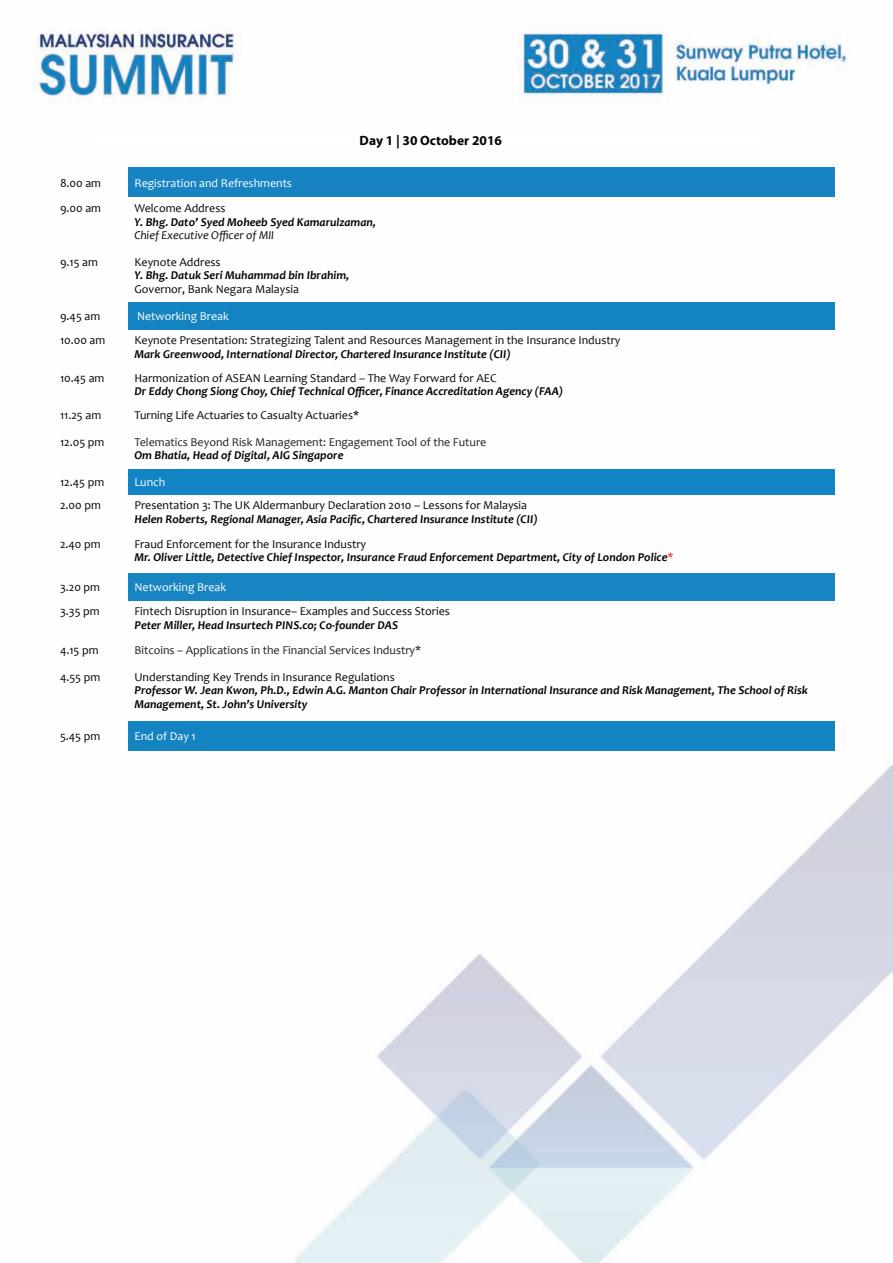
<style>
.page{position:relative;width:893px;height:1263px;background:#fff}
.page>*{position:absolute;margin:0;border:0;box-sizing:border-box;transform-origin:0 0}
.t1{font:700 13.5px "Myriad Pro";color:#040503}
.t2{font:italic 700 12px/13.5px "Candara";color:#040503}
.t3{font:12px "Candara";color:#040503}
.t4{font:12px "Candara";color:#231f20}
.t5{font:12px "Candara";color:#fff}
.t6{font:italic 12px "Candara";color:#040503}
.s1{font-weight:400;font-style:normal;color:#ee2123}
</style>
<div class="page">
<img style="left:35px;top:29px;width:858px;height:1234px">
<div style="left:98px;top:132px;width:667px;height:16px;background:#fff;border-radius:4px"></div>
<div style="left:128px;top:167px;width:707px;height:30px;background:#1783c2"></div>
<div style="left:128px;top:302px;width:707px;height:28px;background:#1483c1"></div>
<div style="left:128px;top:469px;width:707px;height:26px;background:#1283c3"></div>
<div style="left:128px;top:573px;width:707px;height:28px;background:#1984c2"></div>
<div style="left:128px;top:721px;width:707px;height:30px;background:#1483c2"></div>
<p class="t1" style="left:360px;top:132px;width:144px">Day 1 | 30 October 2016</p>
<p class="t3" style="left:60px;top:175px;width:43px">8.00 am</p>
<p class="t5" style="left:134px;top:175px;width:159px">Registration and Refreshments</p>
<p class="t3" style="left:60px;top:201px;width:43px">9.00 am</p>
<p class="t3" style="left:134px;top:201px;width:92px">Welcome Address</p>
<p class="t2" style="left:134px;top:215px;width:243px">Y. Bhg. Dato’ Syed Moheeb Syed Kamarulzaman,</p>
<p class="t6" style="left:134px;top:228px;width:141px">Chief Executive Officer of MII</p>
<p class="t3" style="left:60px;top:254px;width:40px">9.15 am</p>
<p class="t3" style="left:134px;top:254px;width:88px">Keynote Address</p>
<p class="t2" style="left:134px;top:268px;width:216px">Y. Bhg. Datuk Seri Muhammad bin Ibrahim,</p>
<p class="t3" style="left:134px;top:281px;width:166px">Governor, Bank Negara Malaysia</p>
<p class="t3" style="left:60px;top:309px;width:42px">9.45 am</p>
<p class="t5" style="left:137px;top:309px;width:93px">Networking Break</p>
<p class="t3" style="left:60px;top:333px;width:47px">10.00 am</p>
<p class="t3" style="left:134px;top:333px;width:488px">Keynote Presentation: Strategizing Talent and Resources Management in the Insurance Industry</p>
<p class="t2" style="left:134px;top:347px;width:378px">Mark Greenwood, International Director, Chartered Insurance Institute (CII)</p>
<p class="t3" style="left:60px;top:370px;width:46px">10.45 am</p>
<p class="t3" style="left:134px;top:370px;width:364px">Harmonization of ASEAN Learning Standard – The Way Forward for AEC</p>
<p class="t2" style="left:134px;top:384px;width:430px">Dr Eddy Chong Siong Choy, Chief Technical Officer, Finance Accreditation Agency (FAA)</p>
<p class="t3" style="left:60px;top:407px;width:43px">11.25 am</p>
<p class="t3" style="left:134px;top:407px;width:226px">Turning Life Actuaries to Casualty Actuaries*</p>
<p class="t3" style="left:60px;top:434px;width:46px">12.05 pm</p>
<p class="t4" style="left:134px;top:434px;width:353px">Telematics Beyond Risk Management: Engagement Tool of the Future</p>
<p class="t2" style="left:134px;top:448px;width:211px">Om Bhatia, Head of Digital, AIG Singapore</p>
<p class="t3" style="left:60px;top:475px;width:46px">12.45 pm</p>
<p class="t5" style="left:134px;top:475px;width:32px">Lunch</p>
<p class="t3" style="left:60px;top:498px;width:42px">2.00 pm</p>
<p class="t3" style="left:134px;top:498px;width:394px">Presentation 3: The UK Aldermanbury Declaration 2010 – Lessons for Malaysia</p>
<p class="t2" style="left:134px;top:512px;width:405px">Helen Roberts, Regional Manager, Asia Pacific, Chartered Insurance Institute (CII)</p>
<p class="t3" style="left:60px;top:536px;width:42px">2.40 pm</p>
<p class="t3" style="left:134px;top:536px;width:233px">Fraud Enforcement for the Insurance Industry</p>
<p class="t2" style="left:134px;top:550px;width:541px">Mr. Oliver Little, Detective Chief Inspector, Insurance Fraud Enforcement Department, City of London Police<span class="s1">*</span></p>
<p class="t3" style="left:60px;top:580px;width:42px">3.20 pm</p>
<p class="t5" style="left:134px;top:580px;width:93px">Networking Break</p>
<p class="t3" style="left:60px;top:604px;width:41px">3.35 pm</p>
<p class="t3" style="left:134px;top:604px;width:317px">Fintech Disruption in Insurance– Examples and Success Stories</p>
<p class="t2" style="left:134px;top:618px;width:265px">Peter Miller, Head Insurtech PINS.co; Co-founder DAS</p>
<p class="t3" style="left:60px;top:642px;width:40px">4.15 pm</p>
<p class="t4" style="left:134px;top:642px;width:288px">Bitcoins – Applications in the Financial Services Industry*</p>
<p class="t3" style="left:60px;top:669px;width:42px">4.55 pm</p>
<p class="t3" style="left:134px;top:669px;width:262px">Understanding Key Trends in Insurance Regulations</p>
<p class="t2" style="left:134px;top:684px;width:675px">Professor W. Jean Kwon, Ph.D., Edwin A.G. Manton Chair Professor in International Insurance and Risk Management, The School of Risk<br>Management, St. John’s University</p>
<p class="t3" style="left:60px;top:729px;width:42px">5.45 pm</p>
<p class="t5" style="left:134px;top:729px;width:63px">End of Day 1</p>
</div>
